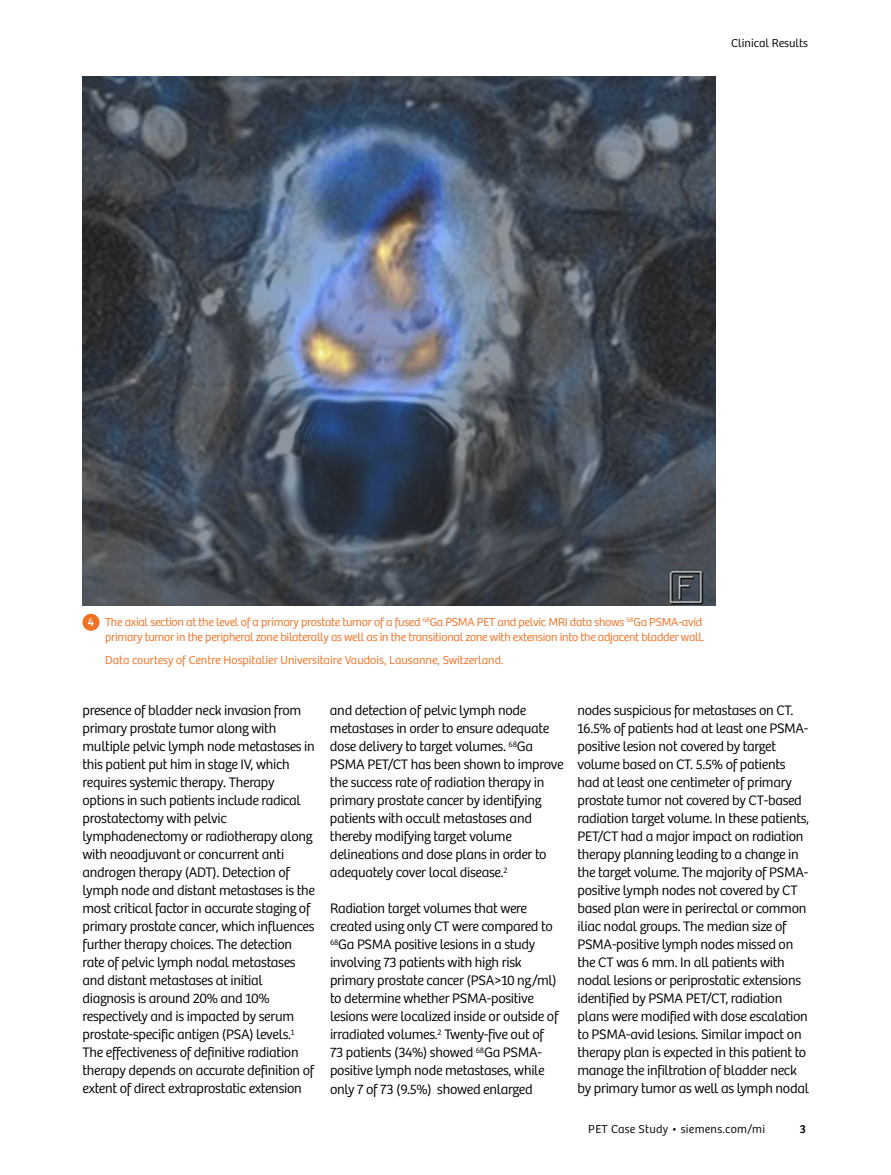
<style>
.page{position:relative;width:891px;height:1175px;background:#fff}
.page>*{position:absolute;margin:0;border:0;box-sizing:border-box;transform-origin:0 0}
.t1{font:14.25px/18px "Bree SH Text Light";letter-spacing:-.02em;color:#000}
.t2{font:12px/15px "Bree SH Text Light";letter-spacing:-.02em;color:#f36f21;text-align:right}
.t3{font:12px "Bree SH Text Light";color:#f36f21}
.t4{font:12px "Bree SH Text Light";letter-spacing:.015em;color:#000}
.t5{font:12px "Bree SH Text Regular";color:#000}
.s1{font-family:"Bree SH Text Regular";color:#fff}
</style>
<div class="page">
<div style="left:83px;top:614px;width:17px;height:17px;background:#f36f21;border-radius:50%"></div>
<img style="left:82px;top:77px;width:634px;height:528px">
<p class="t4" style="left:731px;top:36px;width:78px">Clinical Results</p>
<p class="t2" style="left:88px;top:615px;width:618px"><span class="s1">4</span> The axial section at the level of a primary prostate tumor of a fused <sup>68</sup>Ga PSMA PET and pelvic MRI data shows <sup>68</sup>Ga PSMA-avid primary tumor in the peripheral zone bilaterally as well as in the transitional zone with extension into the adjacent bladder wall.</p>
<p class="t3" style="left:105px;top:652px;width:400px">Data courtesy of Centre Hospitalier Universitaire Vaudois, Lausanne, Switzerland.</p>
<p class="t1" style="left:82px;top:701px;width:234px">presence of bladder neck invasion from primary prostate tumor along with multiple pelvic lymph node metastases in this patient put him in stage IV, which requires systemic therapy. Therapy options in such patients include radical prostatectomy with pelvic lymphadenectomy or radiotherapy along with neoadjuvant or concurrent anti androgen therapy (ADT). Detection of lymph node and distant metastases is the most critical factor in accurate staging of primary prostate cancer, which influences further therapy choices. The detection rate of pelvic lymph nodal metastases and distant metastases at initial diagnosis is around 20% and 10% respectively and is impacted by serum prostate-specific antigen (PSA) levels.<sup>1<br></sup>The effectiveness of definitive radiation therapy depends on accurate definition of extent of direct extraprostatic extension</p>
<p class="t1" style="left:330px;top:701px;width:235px">and detection of pelvic lymph node metastases in order to ensure adequate dose delivery to target volumes. <sup>68</sup>Ga PSMA PET/CT has been shown to improve the success rate of radiation therapy in primary prostate cancer by identifying patients with occult metastases and thereby modifying target volume delineations and dose plans in order to adequately cover local disease.<sup>2</sup></p>
<p class="t1" style="left:577px;top:701px;width:233px">nodes suspicious for metastases on CT.<br>16.5% of patients had at least one PSMA&shy;positive lesion not covered by target volume based on CT. 5.5% of patients had at least one centimeter of primary prostate tumor not covered by CT-based radiation target volume. In these patients, PET/CT had a major impact on radiation therapy planning leading to a change in the target volume. The majority of PSMA&shy;positive lymph nodes not covered by CT based plan were in perirectal or common iliac nodal groups. The median size of PSMA-positive lymph nodes missed on the CT was 6 mm. In all patients with nodal lesions or periprostatic extensions identified by PSMA PET/CT, radiation plans were modified with dose escalation to PSMA-avid lesions. Similar impact on therapy plan is expected in this patient to manage the infiltration of bladder neck by primary tumor as well as lymph nodal</p>
<p class="t1" style="left:330px;top:899px;width:230px">Radiation target volumes that were created using only CT were compared to <sup>68</sup>Ga PSMA positive lesions in a study involving 73 patients with high risk primary prostate cancer (PSA&gt;10 ng/ml) to determine whether PSMA-positive lesions were localized inside or outside of irradiated volumes.<sup>2</sup> Twenty-five out of 73 patients (34%) showed <sup>68</sup>Ga PSMA&shy;positive lymph node metastases, while only 7 of 73 (9.5%) showed enlarged</p>
<p class="t4" style="left:588px;top:1121px;width:178px">PET Case Study • siemens.com/mi</p>
<p class="t5" style="left:800px;top:1121px;width:8px">3</p>
</div>
